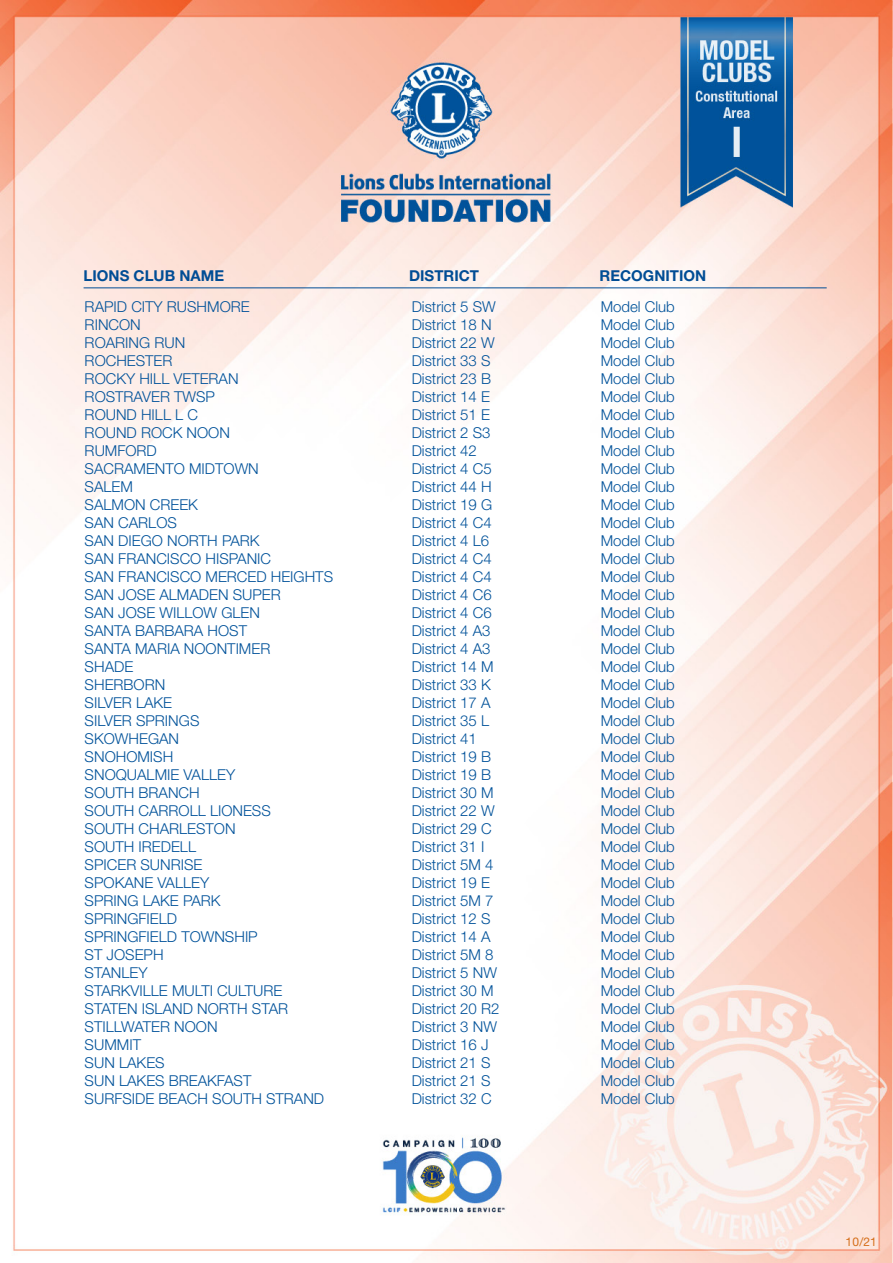
<style>
.page{position:relative;width:893px;height:1263px;background:#fff}
.page>*{position:absolute;margin:0;border:0;box-sizing:border-box;transform-origin:0 0}
.Main_10_12{font:300 15px "Helvetica Neue LT Std";color:#01529a}
.t1{font:700 15px "Helvetica Neue LT Std";color:#014d95}
.t2{font:12px "Helvetica Neue LT Std";color:#d56f1a}
</style>
<div class="page">
<img style="left:0;top:0;width:893px;height:1262px">
<hr style="left:84px;top:287px;width:743px;height:1px;background:#014d95">
<p class="t1" style="left:84px;top:266px;width:142px">LIONS CLUB NAME</p>
<p class="t1" style="left:409px;top:266px;width:71px">DISTRICT</p>
<p class="t1" style="left:600px;top:266px;width:108px">RECOGNITION</p>
<p class="Main_10_12" style="left:85px;top:297px;width:167px">RAPID CITY RUSHMORE</p>
<p class="Main_10_12" style="left:412px;top:297px;width:86px">District 5 SW</p>
<p class="Main_10_12" style="left:601px;top:297px;width:76px">Model Club</p>
<p class="Main_10_12" style="left:85px;top:315px;width:58px">RINCON</p>
<p class="Main_10_12" style="left:412px;top:315px;width:82px">District 18 N</p>
<p class="Main_10_12" style="left:601px;top:315px;width:76px">Model Club</p>
<p class="Main_10_12" style="left:85px;top:333px;width:102px">ROARING RUN</p>
<p class="Main_10_12" style="left:412px;top:333px;width:85px">District 22 W</p>
<p class="Main_10_12" style="left:601px;top:333px;width:76px">Model Club</p>
<p class="Main_10_12" style="left:85px;top:351px;width:89px">ROCHESTER</p>
<p class="Main_10_12" style="left:412px;top:351px;width:80px">District 33 S</p>
<p class="Main_10_12" style="left:601px;top:351px;width:76px">Model Club</p>
<p class="Main_10_12" style="left:85px;top:369px;width:155px">ROCKY HILL VETERAN</p>
<p class="Main_10_12" style="left:412px;top:369px;width:81px">District 23 B</p>
<p class="Main_10_12" style="left:601px;top:369px;width:76px">Model Club</p>
<p class="Main_10_12" style="left:85px;top:387px;width:132px">ROSTRAVER TWSP</p>
<p class="Main_10_12" style="left:412px;top:387px;width:80px">District 14 E</p>
<p class="Main_10_12" style="left:601px;top:387px;width:76px">Model Club</p>
<p class="Main_10_12" style="left:85px;top:405px;width:115px">ROUND HILL L C</p>
<p class="Main_10_12" style="left:412px;top:405px;width:80px">District 51 E</p>
<p class="Main_10_12" style="left:601px;top:405px;width:76px">Model Club</p>
<p class="Main_10_12" style="left:85px;top:423px;width:147px">ROUND ROCK NOON</p>
<p class="Main_10_12" style="left:412px;top:423px;width:80px">District 2 S3</p>
<p class="Main_10_12" style="left:601px;top:423px;width:76px">Model Club</p>
<p class="Main_10_12" style="left:85px;top:441px;width:74px">RUMFORD</p>
<p class="Main_10_12" style="left:412px;top:441px;width:67px">District 42</p>
<p class="Main_10_12" style="left:601px;top:441px;width:76px">Model Club</p>
<p class="Main_10_12" style="left:85px;top:459px;width:176px">SACRAMENTO MIDTOWN</p>
<p class="Main_10_12" style="left:412px;top:459px;width:82px">District 4 C5</p>
<p class="Main_10_12" style="left:601px;top:459px;width:76px">Model Club</p>
<p class="Main_10_12" style="left:85px;top:477px;width:50px">SALEM</p>
<p class="Main_10_12" style="left:412px;top:477px;width:82px">District 44 H</p>
<p class="Main_10_12" style="left:601px;top:477px;width:76px">Model Club</p>
<p class="Main_10_12" style="left:85px;top:495px;width:115px">SALMON CREEK</p>
<p class="Main_10_12" style="left:412px;top:495px;width:82px">District 19 G</p>
<p class="Main_10_12" style="left:601px;top:495px;width:76px">Model Club</p>
<p class="Main_10_12" style="left:85px;top:513px;width:94px">SAN CARLOS</p>
<p class="Main_10_12" style="left:412px;top:513px;width:82px">District 4 C4</p>
<p class="Main_10_12" style="left:601px;top:513px;width:76px">Model Club</p>
<p class="Main_10_12" style="left:85px;top:531px;width:176px">SAN DIEGO NORTH PARK</p>
<p class="Main_10_12" style="left:412px;top:531px;width:79px">District 4 L6</p>
<p class="Main_10_12" style="left:601px;top:531px;width:76px">Model Club</p>
<p class="Main_10_12" style="left:85px;top:549px;width:188px">SAN FRANCISCO HISPANIC</p>
<p class="Main_10_12" style="left:412px;top:549px;width:82px">District 4 C4</p>
<p class="Main_10_12" style="left:601px;top:549px;width:76px">Model Club</p>
<p class="Main_10_12" style="left:85px;top:567px;width:250px">SAN FRANCISCO MERCED HEIGHTS</p>
<p class="Main_10_12" style="left:412px;top:567px;width:82px">District 4 C4</p>
<p class="Main_10_12" style="left:601px;top:567px;width:76px">Model Club</p>
<p class="Main_10_12" style="left:85px;top:585px;width:198px">SAN JOSE ALMADEN SUPER</p>
<p class="Main_10_12" style="left:412px;top:585px;width:82px">District 4 C6</p>
<p class="Main_10_12" style="left:601px;top:585px;width:76px">Model Club</p>
<p class="Main_10_12" style="left:85px;top:603px;width:177px">SAN JOSE WILLOW GLEN</p>
<p class="Main_10_12" style="left:412px;top:603px;width:82px">District 4 C6</p>
<p class="Main_10_12" style="left:601px;top:603px;width:76px">Model Club</p>
<p class="Main_10_12" style="left:85px;top:621px;width:164px">SANTA BARBARA HOST</p>
<p class="Main_10_12" style="left:412px;top:621px;width:80px">District 4 A3</p>
<p class="Main_10_12" style="left:601px;top:621px;width:76px">Model Club</p>
<p class="Main_10_12" style="left:85px;top:639px;width:187px">SANTA MARIA NOONTIMER</p>
<p class="Main_10_12" style="left:412px;top:639px;width:80px">District 4 A3</p>
<p class="Main_10_12" style="left:601px;top:639px;width:76px">Model Club</p>
<p class="Main_10_12" style="left:85px;top:657px;width:50px">SHADE</p>
<p class="Main_10_12" style="left:412px;top:657px;width:83px">District 14 M</p>
<p class="Main_10_12" style="left:601px;top:657px;width:76px">Model Club</p>
<p class="Main_10_12" style="left:85px;top:675px;width:82px">SHERBORN</p>
<p class="Main_10_12" style="left:412px;top:675px;width:81px">District 33 K</p>
<p class="Main_10_12" style="left:601px;top:675px;width:76px">Model Club</p>
<p class="Main_10_12" style="left:85px;top:693px;width:89px">SILVER LAKE</p>
<p class="Main_10_12" style="left:412px;top:693px;width:80px">District 17 A</p>
<p class="Main_10_12" style="left:601px;top:693px;width:76px">Model Club</p>
<p class="Main_10_12" style="left:85px;top:711px;width:116px">SILVER SPRINGS</p>
<p class="Main_10_12" style="left:412px;top:711px;width:79px">District 35 L</p>
<p class="Main_10_12" style="left:601px;top:711px;width:76px">Model Club</p>
<p class="Main_10_12" style="left:85px;top:729px;width:96px">SKOWHEGAN</p>
<p class="Main_10_12" style="left:412px;top:729px;width:67px">District 41</p>
<p class="Main_10_12" style="left:601px;top:729px;width:76px">Model Club</p>
<p class="Main_10_12" style="left:85px;top:747px;width:90px">SNOHOMISH</p>
<p class="Main_10_12" style="left:412px;top:747px;width:81px">District 19 B</p>
<p class="Main_10_12" style="left:601px;top:747px;width:76px">Model Club</p>
<p class="Main_10_12" style="left:85px;top:765px;width:152px">SNOQUALMIE VALLEY</p>
<p class="Main_10_12" style="left:412px;top:765px;width:81px">District 19 B</p>
<p class="Main_10_12" style="left:601px;top:765px;width:76px">Model Club</p>
<p class="Main_10_12" style="left:85px;top:783px;width:117px">SOUTH BRANCH</p>
<p class="Main_10_12" style="left:412px;top:783px;width:83px">District 30 M</p>
<p class="Main_10_12" style="left:601px;top:783px;width:76px">Model Club</p>
<p class="Main_10_12" style="left:85px;top:801px;width:188px">SOUTH CARROLL LIONESS</p>
<p class="Main_10_12" style="left:412px;top:801px;width:85px">District 22 W</p>
<p class="Main_10_12" style="left:601px;top:801px;width:76px">Model Club</p>
<p class="Main_10_12" style="left:85px;top:819px;width:152px">SOUTH CHARLESTON</p>
<p class="Main_10_12" style="left:412px;top:819px;width:82px">District 29 C</p>
<p class="Main_10_12" style="left:601px;top:819px;width:76px">Model Club</p>
<p class="Main_10_12" style="left:85px;top:837px;width:113px">SOUTH IREDELL</p>
<p class="Main_10_12" style="left:412px;top:837px;width:74px">District 31 I</p>
<p class="Main_10_12" style="left:601px;top:837px;width:76px">Model Club</p>
<p class="Main_10_12" style="left:85px;top:855px;width:119px">SPICER SUNRISE</p>
<p class="Main_10_12" style="left:412px;top:855px;width:83px">District 5M 4</p>
<p class="Main_10_12" style="left:601px;top:855px;width:76px">Model Club</p>
<p class="Main_10_12" style="left:85px;top:873px;width:126px">SPOKANE VALLEY</p>
<p class="Main_10_12" style="left:412px;top:873px;width:80px">District 19 E</p>
<p class="Main_10_12" style="left:601px;top:873px;width:76px">Model Club</p>
<p class="Main_10_12" style="left:85px;top:891px;width:137px">SPRING LAKE PARK</p>
<p class="Main_10_12" style="left:412px;top:891px;width:83px">District 5M 7</p>
<p class="Main_10_12" style="left:601px;top:891px;width:76px">Model Club</p>
<p class="Main_10_12" style="left:85px;top:909px;width:94px">SPRINGFIELD</p>
<p class="Main_10_12" style="left:412px;top:909px;width:80px">District 12 S</p>
<p class="Main_10_12" style="left:601px;top:909px;width:76px">Model Club</p>
<p class="Main_10_12" style="left:85px;top:927px;width:175px">SPRINGFIELD TOWNSHIP</p>
<p class="Main_10_12" style="left:412px;top:927px;width:80px">District 14 A</p>
<p class="Main_10_12" style="left:601px;top:927px;width:76px">Model Club</p>
<p class="Main_10_12" style="left:85px;top:945px;width:80px">ST JOSEPH</p>
<p class="Main_10_12" style="left:412px;top:945px;width:83px">District 5M 8</p>
<p class="Main_10_12" style="left:601px;top:945px;width:76px">Model Club</p>
<p class="Main_10_12" style="left:85px;top:963px;width:64px">STANLEY</p>
<p class="Main_10_12" style="left:412px;top:963px;width:87px">District 5 NW</p>
<p class="Main_10_12" style="left:601px;top:963px;width:76px">Model Club</p>
<p class="Main_10_12" style="left:85px;top:981px;width:199px">STARKVILLE MULTI CULTURE</p>
<p class="Main_10_12" style="left:412px;top:981px;width:83px">District 30 M</p>
<p class="Main_10_12" style="left:601px;top:981px;width:76px">Model Club</p>
<p class="Main_10_12" style="left:85px;top:999px;width:205px">STATEN ISLAND NORTH STAR</p>
<p class="Main_10_12" style="left:412px;top:999px;width:89px">District 20 R2</p>
<p class="Main_10_12" style="left:601px;top:999px;width:76px">Model Club</p>
<p class="Main_10_12" style="left:85px;top:1017px;width:134px">STILLWATER NOON</p>
<p class="Main_10_12" style="left:412px;top:1017px;width:87px">District 3 NW</p>
<p class="Main_10_12" style="left:601px;top:1017px;width:76px">Model Club</p>
<p class="Main_10_12" style="left:85px;top:1035px;width:58px">SUMMIT</p>
<p class="Main_10_12" style="left:412px;top:1035px;width:78px">District 16 J</p>
<p class="Main_10_12" style="left:601px;top:1035px;width:76px">Model Club</p>
<p class="Main_10_12" style="left:85px;top:1053px;width:82px">SUN LAKES</p>
<p class="Main_10_12" style="left:412px;top:1053px;width:80px">District 21 S</p>
<p class="Main_10_12" style="left:601px;top:1053px;width:76px">Model Club</p>
<p class="Main_10_12" style="left:85px;top:1071px;width:168px">SUN LAKES BREAKFAST</p>
<p class="Main_10_12" style="left:412px;top:1071px;width:80px">District 21 S</p>
<p class="Main_10_12" style="left:601px;top:1071px;width:76px">Model Club</p>
<p class="Main_10_12" style="left:85px;top:1089px;width:241px">SURFSIDE BEACH SOUTH STRAND</p>
<p class="Main_10_12" style="left:412px;top:1089px;width:82px">District 32 C</p>
<p class="Main_10_12" style="left:601px;top:1089px;width:76px">Model Club</p>
<p class="t2" style="left:845px;top:1235px;width:33px">10/21</p>
</div>
